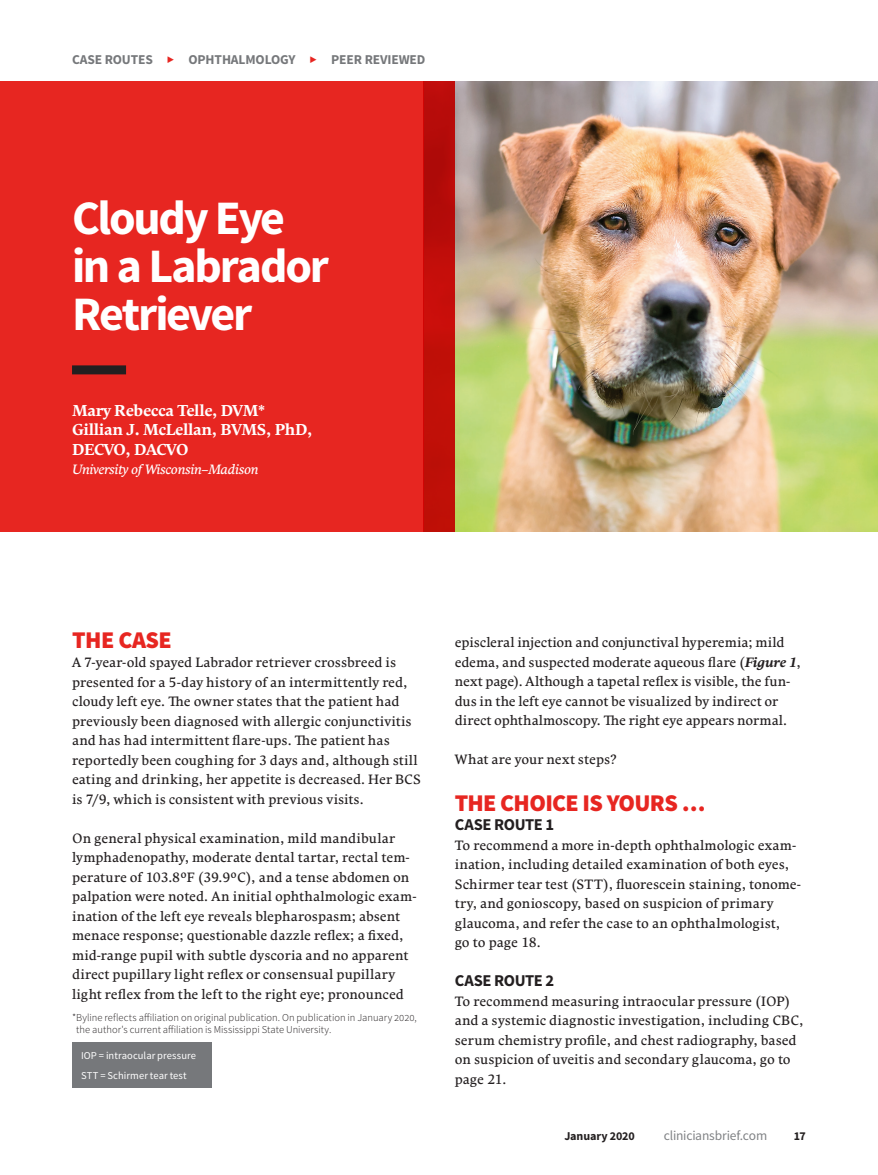
<style>
.page{position:relative;width:878px;height:1175px;background:#fff}
.page>*{position:absolute;margin:0;border:0;box-sizing:border-box;transform-origin:0 0}
.t1{font:700 48px/48px "Source Sans Pro";letter-spacing:-.045em;color:#fff}
.t2{font:900 24px "Source Sans Pro";letter-spacing:-.025em;color:#e72621}
.t3{font:700 16.5px "Source Sans Pro";letter-spacing:-.025em;color:#231f20}
.t4{font:700 15.75px/19.5px "Comenia Serif Pro";letter-spacing:-.02em;color:#fff}
.t5{font:13.5px/19.5px "Comenia Serif Pro";letter-spacing:.005em;color:#231f20}
.t6{font:700 13.5px "Source Sans Pro";letter-spacing:-.01em;color:#76787b}
.t7{font:italic 13.5px "Comenia Serif Pro";letter-spacing:-.02em;color:#fff}
.t8{font:13.5px "Source Sans Pro";letter-spacing:-.015em;color:#808285}
.t9{font:700 12px "Source Sans Pro";letter-spacing:-.005em;color:#231f20}
.t10{font:300 10.5px/12px "Source Sans Pro";letter-spacing:.005em;color:#231f20}
.t11{font:10.5px/19.5px "Source Sans Pro";letter-spacing:.005em;color:#fff}
.s1{font-weight:400}
.s2{font-weight:700;font-style:italic}
</style>
<div class="page">
<img style="left:454px;top:81px;width:424px;height:450px">
<div style="left:0;top:81px;width:423px;height:450px;background:#e72621"></div>
<div style="left:72px;top:365px;width:54px;height:9px;background:#231f20"></div>
<div style="left:423px;top:81px;width:31px;height:450px;background:linear-gradient(to bottom,#b60b0a,#c41107)"></div>
<div style="left:72px;top:1042px;width:140px;height:46px;background:#76787b"></div>
<p class="t6" style="left:72px;top:51px;width:82px">CASE ROUTES</p>
<p class="t6" style="left:188px;top:51px;width:109px">OPHTHALMOLOGY</p>
<p class="t6" style="left:331px;top:51px;width:96px">PEER REVIEWED</p>
<h1 class="t1" style="left:72px;top:196px;width:258px">Cloudy Eye in a Labrador<br>Retriever</h1>
<p class="t4" style="left:72px;top:400px;width:242px">Mary Rebecca Telle, DVM<span class="s1">*<br></span>Gillian J. McLellan, BVMS, PhD,<br>DECVO, DACVO</p>
<p class="t7" style="left:72px;top:460px;width:188px">University of Wisconsin–Madison</p>
<h2 class="t2" style="left:72px;top:624px;width:101px">THE CASE</h2>
<p class="t5" style="left:72px;top:652px;width:350px">A 7-year-old spayed Labrador retriever crossbreed is presented for a 5-day history of an intermittently red, cloudy left eye. The owner states that the patient had previously been diagnosed with allergic conjunctivitis and has had intermittent flare-ups. The patient has reportedly been coughing for 3 days and, although still eating and drinking, her appetite is decreased. Her BCS is 7/9, which is consistent with previous visits.</p>
<p class="t5" style="left:72px;top:828px;width:346px">On general physical examination, mild mandibular lymphadenopathy, moderate dental tartar, rectal tem&shy;perature of 103.8°F (39.9°C), and a tense abdomen on palpation were noted. An initial ophthalmologic exam&shy;ination of the left eye reveals blepharospasm; absent menace response; questionable dazzle reflex; a fixed, mid-range pupil with subtle dyscoria and no apparent direct pupillary light reflex or consensual pupillary light reflex from the left to the right eye; pronounced</p>
<p class="t10" style="left:76px;top:1011px;width:342px;text-indent:-4px">*Byline reflects affiliation on original publication. On publication in January 2020, the author's current affiliation is Mississippi State University.</p>
<p class="t11" style="left:81px;top:1046px;width:116px">IOP = intraocular pressure<br>STT = Schirmer tear test</p>
<p class="t5" style="left:454px;top:632px;width:347px">episcleral injection and conjunctival hyperemia; mild edema, and suspected moderate aqueous flare (<span class="s2">Figure 1</span>, next page). Although a tapetal reflex is visible, the fun&shy;dus in the left eye cannot be visualized by indirect or direct ophthalmoscopy. The right eye appears normal.</p>
<p class="t5" style="left:454px;top:749px;width:163px">What are your next steps?</p>
<h2 class="t2" style="left:454px;top:787px;width:252px">THE CHOICE IS YOURS …</h2>
<p class="t3" style="left:454px;top:814px;width:101px">CASE ROUTE 1</p>
<p class="t5" style="left:454px;top:835px;width:348px">To recommend a more in-depth ophthalmologic exam&shy;ination, including detailed examination of both eyes, Schirmer tear test (STT), fluorescein staining, tonome&shy;try, and gonioscopy, based on suspicion of primary glaucoma, and refer the case to an ophthalmologist,<br>go to page 18.</p>
<p class="t3" style="left:454px;top:970px;width:101px">CASE ROUTE 2</p>
<p class="t5" style="left:454px;top:991px;width:350px">To recommend measuring intraocular pressure (IOP) and a systemic diagnostic investigation, including CBC, serum chemistry profile, and chest radiography, based on suspicion of uveitis and secondary glaucoma, go to page 21.</p>
<p class="t9" style="left:564px;top:1128px;width:72px">January 2020</p>
<p class="t8" style="left:664px;top:1127px;width:105px">cliniciansbrief.com</p>
<p class="t9" style="left:793px;top:1128px;width:13px">17</p>
</div>
